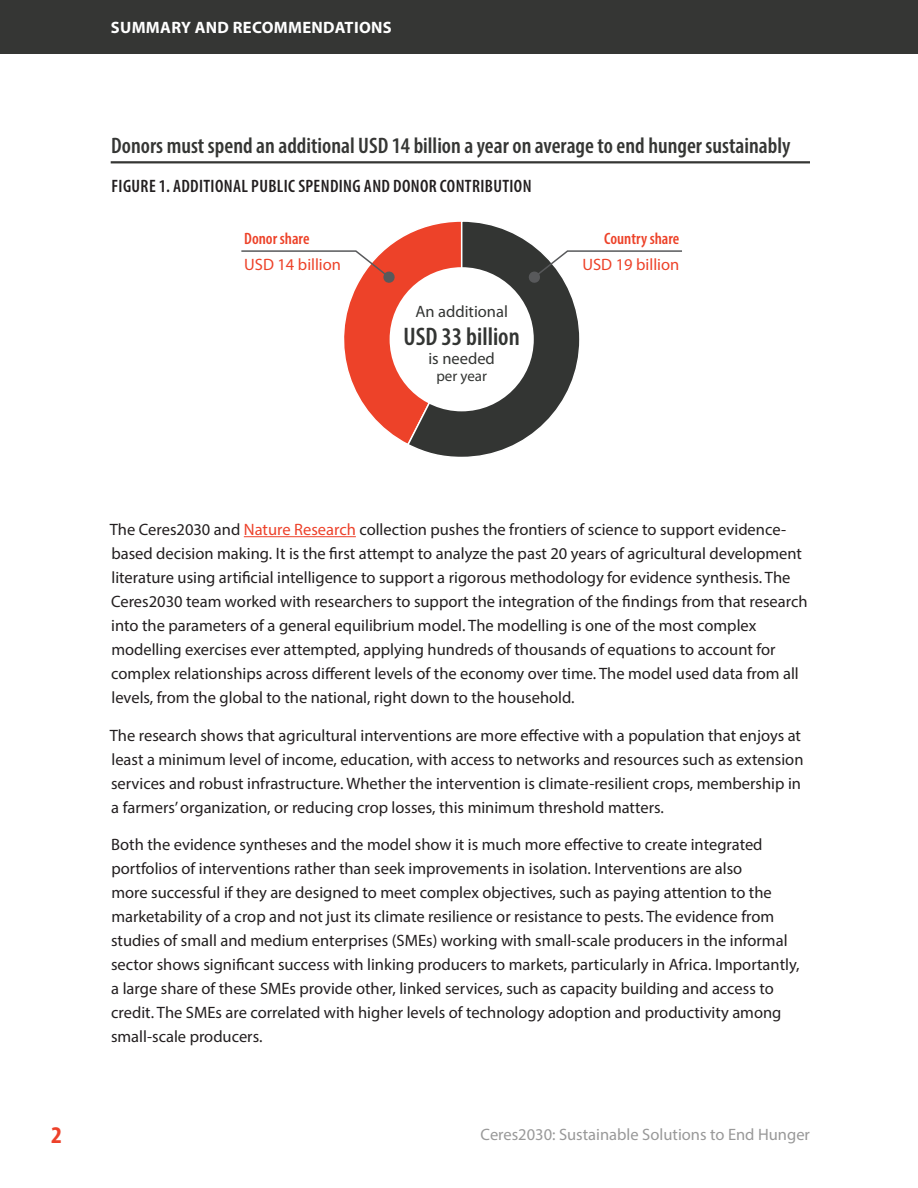
<style>
.page{position:relative;width:918px;height:1188px;background:#fff}
.page>*{position:absolute;margin:0;border:0;box-sizing:border-box;transform-origin:0 0}
.t1{font:600 condensed 25.5px "Myriad Pro";color:#333533}
.t2{font:700 condensed 24px "Myriad Pro";color:#ed412a;scale:1.07 1}
.Figure_Intro{font:600 condensed 22.5px "Myriad Pro";color:#353634}
.Figure_title{font:600 condensed 18px "Myriad Pro";letter-spacing:.02em;color:#231f20}
.Body{font:16.5px/24px "Myriad Pro";color:#231f20}
.t3{font:16.5px "Myriad Pro";color:#999}
.t4{font:700 16.5px "Myriad Pro";letter-spacing:.02em;color:#fff}
.t5{font:600 condensed 16.5px/26.7px "Myriad Pro";color:#ed4229;text-align:right}
.t6{font:16.5px/26.7px "Myriad Pro";color:#ed4229}
.t7{font:16.5px "Myriad Pro";color:#333533}
.t8{font:15px "Myriad Pro";color:#333533}
.s1{font-weight:600;font-stretch:condensed}
.s2{font-weight:400;font-stretch:normal}
.s3{color:#ed412a}
</style>
<div class="page">
<div style="left:0;top:0;width:918px;height:54px;background:#353634"></div>
<hr style="left:111px;top:161px;width:699px;height:2px;background:#353634">
<hr style="left:244px;top:536px;width:112px;height:1px;background:#ed412a">
<svg style="left:241px;top:221px;width:441px;height:236px"></svg>
<h3 class="t4" style="left:111px;top:17px;width:282px">SUMMARY AND RECOMMENDATIONS</h3>
<p class="Figure_Intro" style="left:111px;top:131px;width:681px">Donors must spend an additional USD 14 billion a year on average to end hunger sustainably</p>
<p class="Figure_title" style="left:112px;top:175px;width:421px">FIGURE 1. ADDITIONAL PUBLIC SPENDING AND DONOR CONTRIBUTION</p>
<p class="t6" style="left:244px;top:224px;width:98px"><span class="s1">Donor share<br></span>USD 14 billion</p>
<p class="t5" style="left:583px;top:224px;width:98px">Country share<br><span class="s2">USD 19 billion</span></p>
<p class="t7" style="left:415px;top:301px;width:94px">An additional</p>
<p class="t1" style="left:404px;top:320px;width:118px">USD 33 billion</p>
<p class="t7" style="left:428px;top:348px;width:68px">is needed</p>
<p class="t8" style="left:436px;top:366px;width:52px">per year</p>
<p class="Body" style="left:110px;top:517px;width:699px">The Ceres2030 and <span class="s3">Nature Research</span> collection pushes the frontiers of science to support evidence&shy;based decision making. It is the first attempt to analyze the past 20 years of agricultural development literature using artificial intelligence to support a rigorous methodology for evidence synthesis. The Ceres2030 team worked with researchers to support the integration of the findings from that research into the parameters of a general equilibrium model. The modelling is one of the most complex modelling exercises ever attempted, applying hundreds of thousands of equations to account for complex relationships across different levels of the economy over time. The model used data from all levels, from the global to the national, right down to the household.</p>
<p class="Body" style="left:110px;top:723px;width:695px">The research shows that agricultural interventions are more effective with a population that enjoys at least a minimum level of income, education, with access to networks and resources such as extension services and robust infrastructure. Whether the intervention is climate-resilient crops, membership in a farmers’ organization, or reducing crop losses, this minimum threshold matters.</p>
<p class="Body" style="left:111px;top:832px;width:690px">Both the evidence syntheses and the model show it is much more effective to create integrated portfolios of interventions rather than seek improvements in isolation. Interventions are also<br>more successful if they are designed to meet complex objectives, such as paying attention to the marketability of a crop and not just its climate resilience or resistance to pests. The evidence from studies of small and medium enterprises (SMEs) working with small-scale producers in the informal sector shows significant success with linking producers to markets, particularly in Africa. Importantly, a large share of these SMEs provide other, linked services, such as capacity building and access to credit. The SMEs are correlated with higher levels of technology adoption and productivity among small-scale producers.</p>
<h2 class="t2" style="left:51px;top:1120px;width:12px">2</h2>
<p class="t3" style="left:481px;top:1124px;width:331px">Ceres2030: Sustainable Solutions to End Hunger</p>
</div>
